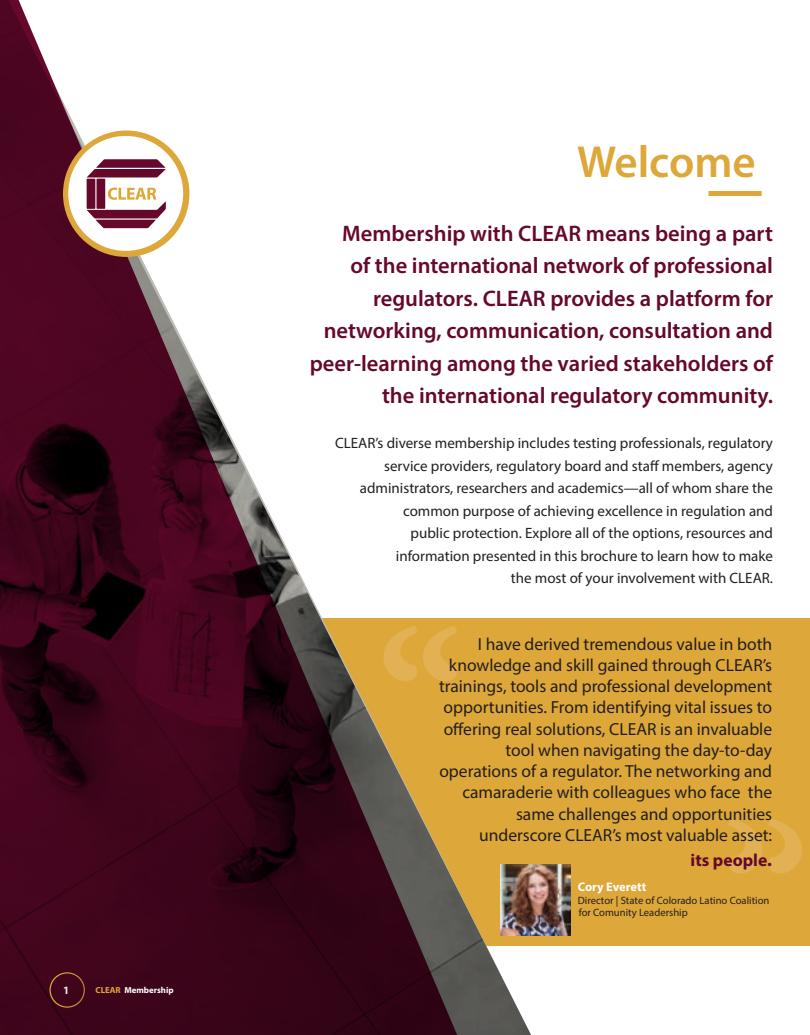
<style>
.page{position:relative;width:810px;height:1035px;background:#fff}
.page>*{position:absolute;margin:0;border:0;box-sizing:border-box;transform-origin:0 0}
.t1{font:600 45px "Myriad Pro";color:#dda739}
.t2{font:600 22.5px/32.5px "Myriad Pro";color:#65082c;text-align:right}
.t3{font:17.5px/21.2px "Myriad Pro";color:#231f20;text-align:right}
.t4{font:700 17.5px "Myriad Pro";color:#65082c}
.t5{font:15px/22.5px "Myriad Pro";color:#231f20;text-align:right}
.t6{font:700 12.5px "Myriad Pro";color:#fff}
.t7{font:700 11.25px "Myriad Pro";color:#fff}
.t8{font:10.62px/12.8px "Myriad Pro";color:#231f20}
.body-1{font:700 8.75px "Myriad Pro";color:#fff}
.s1{color:#dda739}
.s2{font-size:18.75px}
</style>
<div class="page">
<div style="left:249px;top:619px;width:561px;height:327px;background:#dda739"></div>
<img style="left:0;top:0;width:531px;height:1035px">
<svg style="left:728px;top:818px;width:74px;height:56px"></svg>
<div style="left:708px;top:191px;width:54px;height:5px;background:#dda739"></div>
<svg style="left:383px;top:626px;width:74px;height:55px"></svg>
<hr style="left:809px;top:231px;width:1px;height:289px;background:#efeeec">
<svg style="left:63px;top:131px;width:126px;height:126px"></svg>
<div style="left:50px;top:972px;width:35px;height:36px;border:1px solid #dda739;border-radius:50%"></div>
<img style="left:500px;top:865px;width:71px;height:71px">
<p class="t7" style="left:63px;top:983px;width:8px">1</p>
<p class="body-1" style="left:96px;top:985px;width:80px"><span class="s1">CLEAR</span> Membership</p>
<p class="t1" style="left:577px;top:133px;width:180px">Welcome</p>
<p class="t2" style="left:310px;top:216px;width:465px">Membership with CLEAR means being a part<br>of the international network of professional regulators. CLEAR provides a platform for networking, communication, consultation and peer-learning among the varied stakeholders of the international regulatory community.</p>
<p class="t5" style="left:335px;top:432px;width:439px">CLEAR’s diverse membership includes testing professionals, regulatory service providers, regulatory board and staff members, agency administrators, researchers and academics—all of whom share the</p>
<p class="t5" style="left:403px;top:499px;width:371px">common purpose of achieving excellence in regulation and</p>
<p class="t5" style="left:411px;top:522px;width:364px">public protection. Explore all of the options, resources and</p>
<p class="t5" style="left:396px;top:544px;width:379px">information presented in this brochure to learn how to make</p>
<p class="t5" style="left:511px;top:567px;width:264px">the most of your involvement with CLEAR.</p>
<p class="t3" style="left:439px;top:633px;width:335px">I have derived tremendous value in both knowledge and skill gained through CLEAR’s trainings, tools and professional development opportunities. From identifying vital issues to offering real solutions, CLEAR is an invaluable tool when navigating the day-to-day operations of a regulator. The networking and camaraderie with colleagues who face the same challenges and opportunities underscore CLEAR’s most valuable asset:</p>
<p class="t4" style="left:691px;top:849px;width:83px">its people<span class="s2">.</span></p>
<p class="t6" style="left:578px;top:879px;width:70px">Cory Everett</p>
<p class="t8" style="left:578px;top:894px;width:193px">Director | State of Colorado Latino Coalition for Comunity Leadership</p>
</div>
